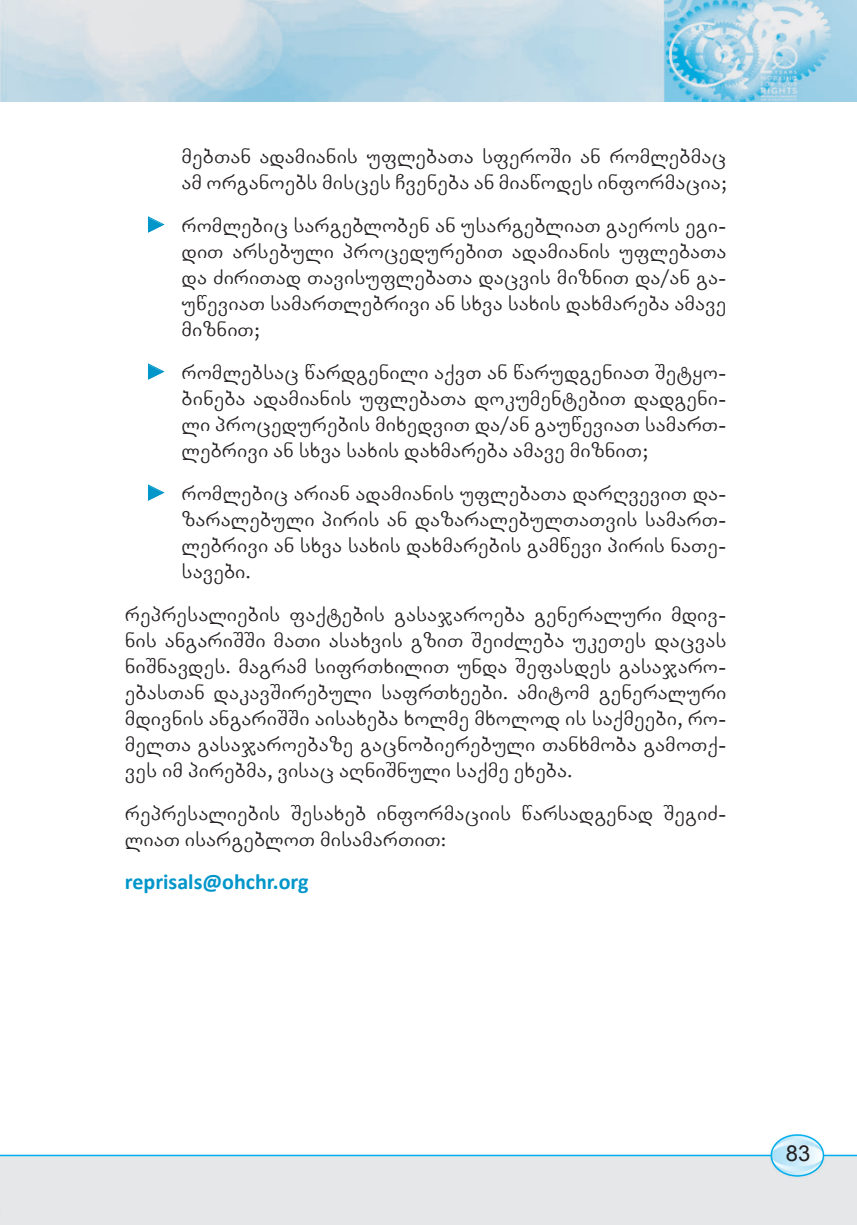
<style>
.page{position:relative;width:857px;height:1225px;background:#fff}
.page>*{position:absolute;margin:0;border:0;box-sizing:border-box;transform-origin:0 0}
.t1{font:700 22px "Calibri";color:#0096ca}
.t2{font:22px "Arial";color:#231f20}
.t3{font:21px/26px "Kolhety Normal";color:#231f20;text-align:justify}
.s1{font-family:"Times New Roman";color:#0096ca}
</style>
<div class="page">
<img style="left:0;top:0;width:856px;height:101px">
<img style="left:0;top:1134px;width:856px;height:91px">
<svg style="left:148px;top:216px;width:16px;height:16px"></svg>
<svg style="left:148px;top:363px;width:16px;height:16px"></svg>
<svg style="left:148px;top:484px;width:16px;height:16px"></svg>
<p class="t3" style="left:181px;top:144px;width:546px">MEBTAN ADAMIANIS UFLEBATA SFEROSI AN ROMLEBMAC<br>AM ORGANOEBS MISCES CVENEBA AN MIAWODES INFORMACIA;</p>
<p class="t3" style="left:181px;top:213px;width:546px;text-indent:-36px"><span class="s1">►</span> ROMLEBIC SARGEBLOBEN AN USARGEBLIAT GAEROS EGI-DIT ARSEBULI PROCEDUREBIT ADAMIANIS UFLEBATA DA ZIRITAD TAVISUFLEBATA DACVIS MIZNIT DA/AN GA-UWEVIAT SAMARTLEBRIVI AN SXVA SAXIS DAXMAREBA AMAVE MIZNIT;</p>
<p class="t3" style="left:181px;top:360px;width:546px;text-indent:-36px"><span class="s1">►</span> ROMLEBSAC WARDGENILI AQVT AN WARUDGENIAT SETYO-BINEBA ADAMIANIS UFLEBATA DOKUMENTEBIT DADGENI-LI PROCEDUREBIS MIXEDVIT DA/AN GAUWEVIAT SAMART-LEBRIVI AN SXVA SAXIS DAXMAREBA AMAVE MIZNIT;</p>
<p class="t3" style="left:181px;top:481px;width:546px;text-indent:-36px"><span class="s1">►</span> ROMLEBIC ARIAN ADAMIANIS UFLEBATA DARRVEVIT DA-ZARALEBULI PIRIS AN DAZARALEBULTATVIS SAMART-LEBRIVI AN SXVA SAXIS DAXMAREBIS GAMWEVI PIRIS NATE-SAVEBI.</p>
<p class="t3" style="left:125px;top:602px;width:603px">REPRESALIEBIS FAQTEBIS GASAJAROEBA GENERALURI MDIV-NIS ANGARISSI MATI ASAXVIS GZIT SEIZLEBA UKETES DACVAS NISNAVDES. MAGRAM SIFRTXILIT UNDA SEFASDES GASAJARO-EBASTAN DAKAVSIREBULI SAFRTXEEBI. AMITOM GENERALURI MDIVNIS ANGARISSI AISAXEBA XOLME MXOLOD IS SAQMEEBI, RO-MELTA GASAJAROEBAZE GACNOBIEREBULI TANXMOBA GAMOTQ-VES IM PIREBMA, VISAC ARNISNULI SAQME EXEBA.</p>
<p class="t3" style="left:125px;top:801px;width:603px">REPRESALIEBIS SESAXEB INFORMACIIS WARSADGENAD SEGIZ-<br>LIAT ISARGEBLOT MISAMARTIT:</p>
<p class="t1" style="left:125px;top:868px;width:185px">reprisals@ohchr.org</p>
<p class="t2" style="left:785px;top:1139px;width:26px">83</p>
</div>
